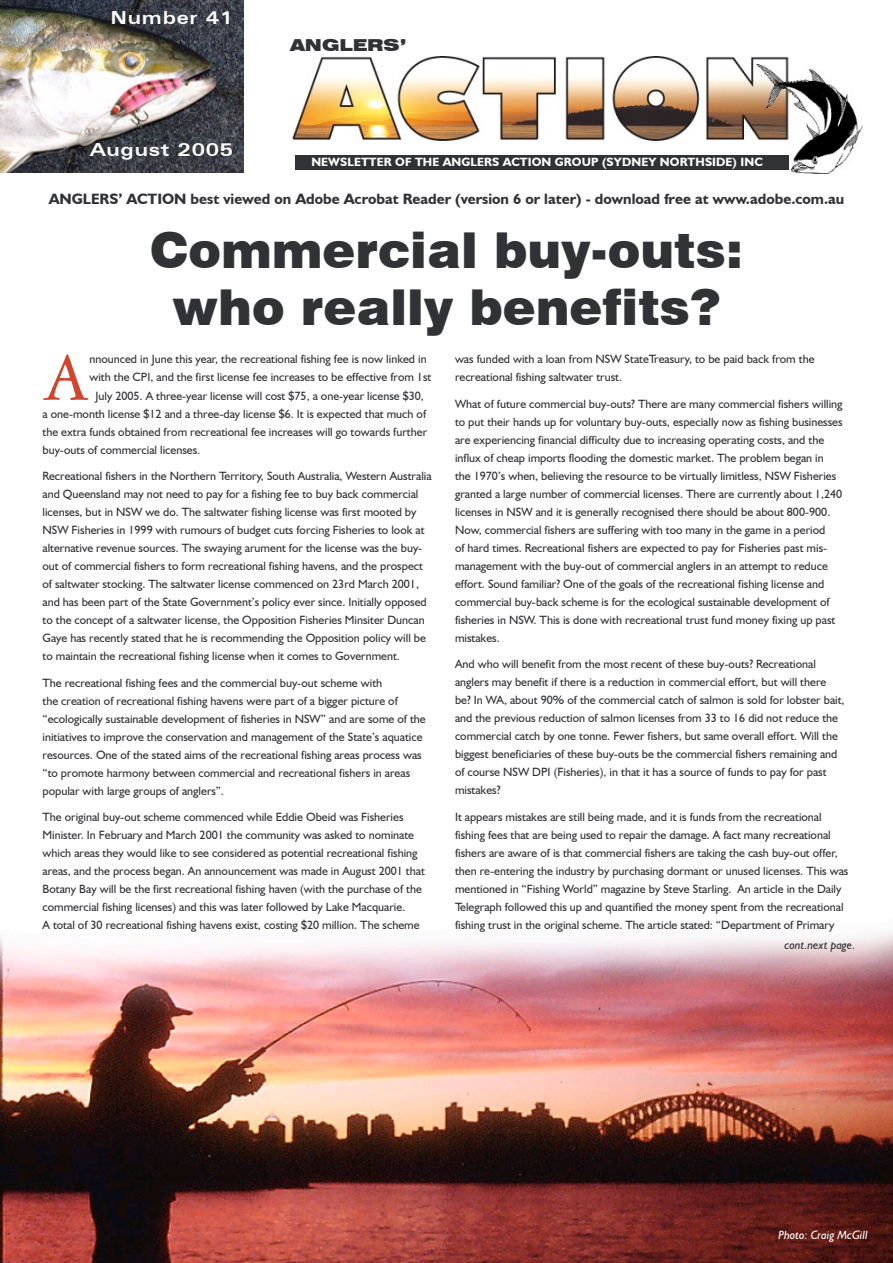
<style>
.page{position:relative;width:893px;height:1263px;background:#fff}
.page>*{position:absolute;margin:0;border:0;box-sizing:border-box;transform-origin:0 0}
.Body_Text{font:71.25px "American Garamond BT";color:#d0452d}
.Body_Text-2{font:900 49.5px "Swiss 721 BT";color:#313235}
.t1{font:700 expanded 18px "Zurich BT";letter-spacing:.04em;color:#fff}
.t2{font:900 expanded 16.5px "Swiss 721 BT";color:#313235}
.t3{font:700 15px "Humanist 521 BT";color:#313235}
.Body_Text-3{font:12px/18px "Humanist 521 BT";color:#313235}
.t4{font:700 12px "Humanist 521 BT";letter-spacing:.01em;color:#fff}
.t5{font:italic 12px "Humanist 521 BT";color:#fff}
.t6{font:italic 12px "Humanist 521 BT";color:#313235}
</style>
<div class="page">
<img style="left:0;top:931px;width:893px;height:332px">
<img style="left:0;top:0;width:77px;height:173px">
<img style="left:292px;top:56px;width:570px;height:117px">
<div style="left:295px;top:155px;width:494px;height:15px;background:#313235"></div>
<img style="left:77px;top:0;width:167px;height:173px">
<p class="t1" style="left:110px;top:7px;width:124px">Number 41</p>
<p class="t1" style="left:90px;top:139px;width:145px">August 2005</p>
<p class="t2" style="left:290px;top:35px;width:118px">ANGLERS’</p>
<p class="t4" style="left:311px;top:155px;width:453px">NEWSLETTER OF THE ANGLERS ACTION GROUP (SYDNEY NORTHSIDE) INC</p>
<p class="t3" style="left:49px;top:189px;width:797px">ANGLERS’ ACTION best viewed on Adobe Acrobat Reader (version 6 or later) - download free at www.adobe.com.au</p>
<p class="Body_Text-2" style="left:150px;top:220px;width:595px">Commercial buy-outs:</p>
<p class="Body_Text-2" style="left:172px;top:277px;width:550px">who really benefits?</p>
<p class="Body_Text" style="left:43px;top:336px;width:48px">A</p>
<p class="Body_Text-3" style="left:89px;top:350px;width:339px">nnounced in June this year, the recreational fishing fee is now linked in</p>
<p class="Body_Text-3" style="left:89px;top:368px;width:343px">with the CPI, and the first license fee increases to be effective from 1st</p>
<p class="Body_Text-3" style="left:95px;top:386px;width:330px">July 2005. A three-year license will cost $75, a one-year license $30,</p>
<p class="Body_Text-3" style="left:43px;top:404px;width:385px">a one-month license $12 and a three-day license $6. It is expected that much of</p>
<p class="Body_Text-3" style="left:43px;top:422px;width:386px">the extra funds obtained from recreational fee increases will go towards further</p>
<p class="Body_Text-3" style="left:43px;top:440px;width:159px">buy-outs of commercial licenses.</p>
<p class="Body_Text-3" style="left:43px;top:467px;width:391px">Recreational fishers in the Northern Territory, South Australia, Western Australia and Queensland may not need to pay for a fishing fee to buy back commercial licenses, but in NSW we do. The saltwater fishing license was first mooted by NSW Fisheries in 1999 with rumours of budget cuts forcing Fisheries to look at alternative revenue sources. The swaying arument for the license was the buy&shy;out of commercial fishers to form recreational fishing havens, and the prospect of saltwater stocking. The saltwater license commenced on 23rd March 2001, and has been part of the State Government’s policy ever since. Initially opposed to the concept of a saltwater license, the Opposition Fisheries Minsiter Duncan Gaye has recently stated that he is recommending the Opposition policy will be to maintain the recreational fishing license when it comes to Government.</p>
<p class="Body_Text-3" style="left:43px;top:673px;width:385px">The recreational fishing fees and the commercial buy-out scheme with<br>the creation of recreational fishing havens were part of a bigger picture of “ecologically sustainable development of fisheries in NSW” and are some of the initiatives to improve the conservation and management of the State’s aquatice resources. One of the stated aims of the recreational fishing areas process was “to promote harmony between commercial and recreational fishers in areas popular with large groups of anglers”.</p>
<p class="Body_Text-3" style="left:43px;top:808px;width:384px">The original buy-out scheme commenced while Eddie Obeid was Fisheries Minister. In February and March 2001 the community was asked to nominate which areas they would like to see considered as potential recreational fishing areas, and the process began. An announcement was made in August 2001 that Botany Bay will be the first recreational fishing haven (with the purchase of the commercial fishing licenses) and this was later followed by Lake Macquarie.<br>A total of 30 recreational fishing havens exist, costing $20 million. The scheme</p>
<p class="Body_Text-3" style="left:455px;top:350px;width:361px">was funded with a loan from NSW StateTreasury, to be paid back from the recreational fishing saltwater trust.</p>
<p class="Body_Text-3" style="left:455px;top:394px;width:389px">What of future commercial buy-outs? There are many commercial fishers willing to put their hands up for voluntary buy-outs, especially now as fishing businesses are experiencing financial difficulty due to increasing operating costs, and the influx of cheap imports flooding the domestic market. The problem began in<br>the 1970’s when, believing the resource to be virtually limitless, NSW Fisheries granted a large number of commercial licenses. There are currently about 1,240 licenses in NSW and it is generally recognised there should be about 800-900.<br>Now, commercial fishers are suffering with too many in the game in a period<br>of hard times. Recreational fishers are expected to pay for Fisheries past mis&shy;management with the buy-out of commercial anglers in an attempt to reduce effort. Sound familiar? One of the goals of the recreational fishing license and commercial buy-back scheme is for the ecological sustainable development of fisheries in NSW. This is done with recreational trust fund money fixing up past mistakes.</p>
<p class="Body_Text-3" style="left:455px;top:655px;width:391px">And who will benefit from the most recent of these buy-outs? Recreational anglers may benefit if there is a reduction in commercial effort, but will there be? In WA, about 90% of the commercial catch of salmon is sold for lobster bait, and the previous reduction of salmon licenses from 33 to 16 did not reduce the commercial catch by one tonne. Fewer fishers, but same overall effort. Will the biggest beneficiaries of these buy-outs be the commercial fishers remaining and of course NSW DPI (Fisheries), in that it has a source of funds to pay for past mistakes?</p>
<p class="Body_Text-3" style="left:455px;top:807px;width:395px">It appears mistakes are still being made, and it is funds from the recreational fishing fees that are being used to repair the damage. A fact many recreational fishers are aware of is that commercial fishers are taking the cash buy-out offer, then re-entering the industry by purchasing dormant or unused licenses. This was mentioned in “Fishing World” magazine by Steve Starling. An article in the Daily Telegraph followed this up and quantified the money spent from the recreational fishing trust in the original scheme. The article stated: “Department of Primary</p>
<p class="t6" style="left:784px;top:938px;width:72px">cont.next page.</p>
<p class="t5" style="left:778px;top:1227px;width:91px">Photo: Craig McGill</p>
</div>
